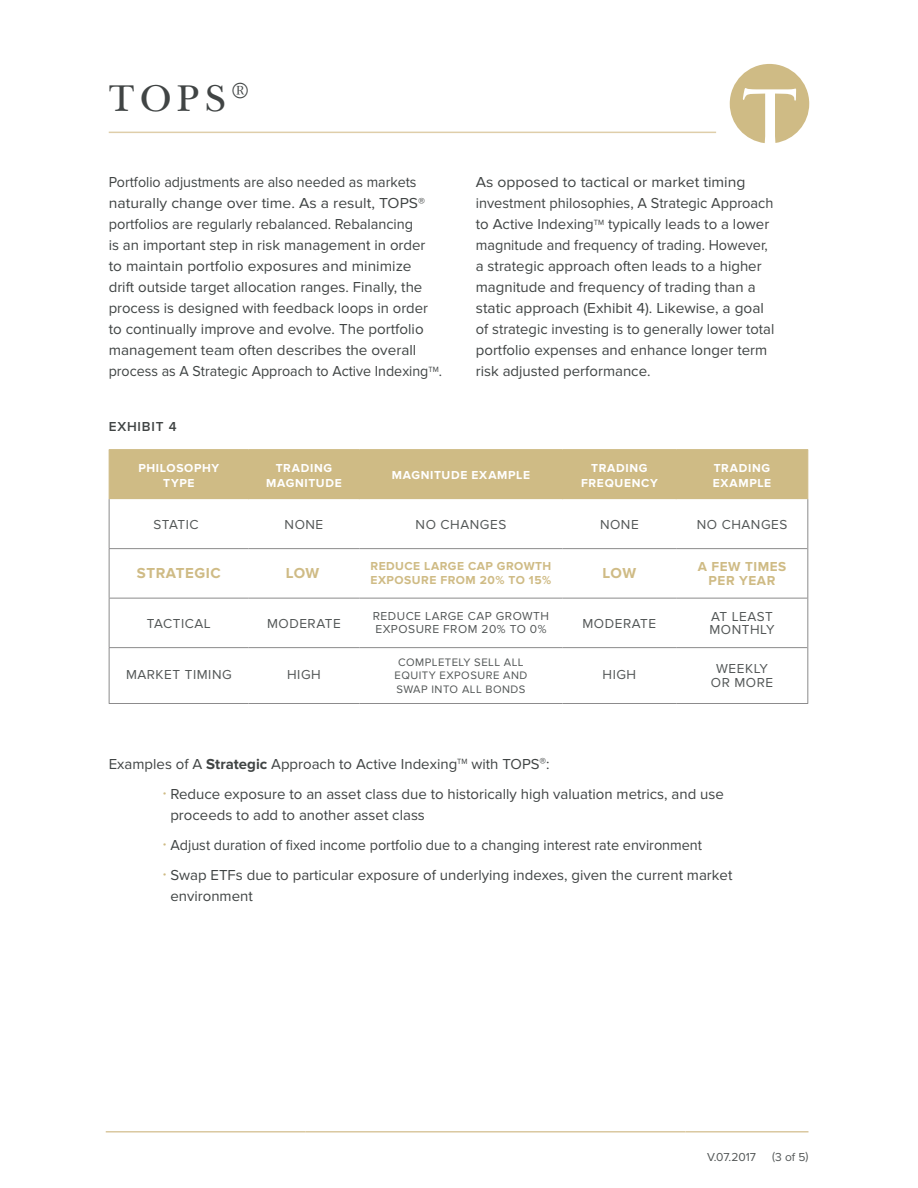
<style>
.page{position:relative;width:918px;height:1188px;background:#fff}
.page>*{position:absolute;margin:0;border:0;box-sizing:border-box;transform-origin:0 0}
.t1{font:39px "New Baskerville";color:#404444}
.Copy{font:15px/21px "Proxima Nova";color:#404444;scale:.95 1}
.Copy-2{font:15px/21px "Proxima Nova";color:#404444;scale:1.05 1}
.Copy-3{font:15px/21px "Proxima Nova";color:#404444}
.Copy-4{font:15px "Proxima Nova";color:#404444;scale:.96 1}
.Copy-5{font:700 15px "Proxima Nova";letter-spacing:.04em;color:#cfbb85}
.Copy-6{font:13.5px/13.5px "Proxima Nova";letter-spacing:.04em;color:#535757}
.Copy-7{font:700 13.5px/13.5px "Proxima Nova";letter-spacing:.04em;color:#cfbb85;text-align:center}
.Exhibit{font:600 13.5px "Proxima Nova";letter-spacing:.06em;color:#404444}
.Copy-8{font:700 12px/14.4px "Proxima Nova";letter-spacing:.06em;color:#fff;text-align:center}
.Copy-9{font:12px/13.5px "Proxima Nova";letter-spacing:.04em;color:#535757}
.Copy-10{font:700 12px/13.5px "Proxima Nova";letter-spacing:.04em;color:#cfbb85}
.Copy-11{font:11.25px/13.5px "Proxima Nova";letter-spacing:.04em;color:#535757;text-align:center}
.s1{font-size:13.5px}
.s2{font-weight:700}
</style>
<div class="page">
<hr style="left:109px;top:132px;width:607px;height:1px;background:#dfceaa">
<svg style="left:730px;top:64px;width:79px;height:79px"></svg>
<div style="left:110px;top:450px;width:697px;height:49px;background:#cfbb85"></div>
<hr style="left:109px;top:499px;width:1px;height:49px;background:#8c8b8c">
<hr style="left:109px;top:548px;width:140px;height:1px;background:#8c8b8c">
<hr style="left:109px;top:549px;width:1px;height:49px;background:#8c8b8c">
<hr style="left:249px;top:548px;width:110px;height:1px;background:#8c8b8c">
<hr style="left:359px;top:548px;width:204px;height:1px;background:#8c8b8c">
<hr style="left:563px;top:548px;width:113px;height:1px;background:#8c8b8c">
<hr style="left:676px;top:548px;width:131px;height:1px;background:#8c8b8c">
<hr style="left:109px;top:598px;width:140px;height:1px;background:#8c8b8c">
<hr style="left:109px;top:598px;width:1px;height:49px;background:#8c8b8c">
<hr style="left:249px;top:598px;width:110px;height:1px;background:#8c8b8c">
<hr style="left:359px;top:598px;width:204px;height:1px;background:#8c8b8c">
<hr style="left:563px;top:598px;width:113px;height:1px;background:#8c8b8c">
<hr style="left:676px;top:598px;width:131px;height:1px;background:#8c8b8c">
<hr style="left:109px;top:647px;width:140px;height:1px;background:#8c8b8c">
<hr style="left:109px;top:648px;width:1px;height:55px;background:#8c8b8c">
<hr style="left:249px;top:647px;width:110px;height:1px;background:#8c8b8c">
<hr style="left:359px;top:647px;width:204px;height:1px;background:#8c8b8c">
<hr style="left:563px;top:647px;width:113px;height:1px;background:#8c8b8c">
<hr style="left:676px;top:647px;width:131px;height:1px;background:#8c8b8c">
<hr style="left:109px;top:703px;width:140px;height:1px;background:#8c8b8c">
<hr style="left:249px;top:703px;width:110px;height:1px;background:#8c8b8c">
<hr style="left:359px;top:703px;width:204px;height:1px;background:#8c8b8c">
<hr style="left:563px;top:703px;width:113px;height:1px;background:#8c8b8c">
<hr style="left:676px;top:703px;width:132px;height:1px;background:#8c8b8c">
<hr style="left:807px;top:499px;width:1px;height:50px;background:#8c8b8c">
<hr style="left:807px;top:549px;width:1px;height:49px;background:#8c8b8c">
<hr style="left:807px;top:598px;width:1px;height:50px;background:#8c8b8c">
<hr style="left:807px;top:648px;width:1px;height:55px;background:#8c8b8c">
<hr style="left:109px;top:450px;width:1px;height:49px;background:#cfbb85">
<hr style="left:109px;top:449px;width:140px;height:1px;background:#cfbb85">
<hr style="left:249px;top:449px;width:110px;height:1px;background:#cfbb85">
<hr style="left:359px;top:449px;width:204px;height:1px;background:#cfbb85">
<hr style="left:563px;top:449px;width:113px;height:1px;background:#cfbb85">
<hr style="left:676px;top:449px;width:132px;height:1px;background:#cfbb85">
<hr style="left:248px;top:450px;width:1px;height:49px;background:#cfbb85">
<hr style="left:359px;top:450px;width:1px;height:49px;background:#cfbb85">
<hr style="left:562px;top:450px;width:1px;height:49px;background:#cfbb85">
<hr style="left:676px;top:450px;width:1px;height:49px;background:#cfbb85">
<hr style="left:807px;top:450px;width:1px;height:49px;background:#cfbb85">
<hr style="left:106px;top:1131px;width:199px;height:2px;background:#dac89f">
<hr style="left:305px;top:1131px;width:381px;height:2px;background:#dac89f">
<hr style="left:686px;top:1131px;width:70px;height:2px;background:#dac89f">
<hr style="left:756px;top:1131px;width:52px;height:2px;background:#dac89f">
<p class="t1" style="left:109px;top:76px;width:141px">TOPS <sup>®</sup></p>
<p class="Copy" style="left:109px;top:172px;width:352px">Portfolio adjustments are also needed as markets naturally change over time. As a result, TOPS<span class="s1">® </span>portfolios are regularly rebalanced. Rebalancing<br>is an important step in risk management in order to maintain portfolio exposures and minimize<br>drift outside target allocation ranges. Finally, the process is designed with feedback loops in order to continually improve and evolve. The portfolio management team often describes the overall process as A Strategic Approach to Active Indexing<sup>TM</sup>.</p>
<p class="Copy-2" style="left:476px;top:172px;width:286px">As opposed to tactical or market timing investment philosophies, A Strategic Approach to Active Indexing<sup>TM</sup> typically leads to a lower magnitude and frequency of trading. However, a strategic approach often leads to a higher magnitude and frequency of trading than a static approach (Exhibit 4). Likewise, a goal of strategic investing is to generally lower total portfolio expenses and enhance longer term risk adjusted performance.</p>
<p class="Exhibit" style="left:109px;top:418px;width:69px">EXHIBIT 4</p>
<p class="Copy-8" style="left:138px;top:461px;width:82px">PHILOSOPHY<br>TYPE</p>
<p class="Copy-8" style="left:266px;top:461px;width:77px">TRADING<br>MAGNITUDE</p>
<p class="Copy-8" style="left:392px;top:468px;width:140px">MAGNITUDE EXAMPLE</p>
<p class="Copy-8" style="left:581px;top:461px;width:78px">TRADING<br>FREQUENCY</p>
<p class="Copy-8" style="left:713px;top:461px;width:60px;text-align:left">TRADING<br>EXAMPLE</p>
<p class="Copy-6" style="left:153px;top:518px;width:47px">STATIC</p>
<p class="Copy-6" style="left:285px;top:518px;width:40px">NONE</p>
<p class="Copy-6" style="left:416px;top:518px;width:92px">NO CHANGES</p>
<p class="Copy-6" style="left:600px;top:518px;width:40px">NONE</p>
<p class="Copy-6" style="left:697px;top:518px;width:92px">NO CHANGES</p>
<p class="Copy-5" style="left:137px;top:565px;width:86px">STRATEGIC</p>
<p class="Copy-5" style="left:286px;top:565px;width:35px">LOW</p>
<p class="Copy-10" style="left:371px;top:560px;width:182px">REDUCE LARGE CAP GROWTH<br>EXPOSURE FROM 20% TO 15%</p>
<p class="Copy-5" style="left:603px;top:565px;width:35px">LOW</p>
<p class="Copy-7" style="left:698px;top:560px;width:90px">A FEW TIMES<br>PER YEAR</p>
<p class="Copy-6" style="left:147px;top:617px;width:65px">TACTICAL</p>
<p class="Copy-6" style="left:267px;top:617px;width:75px">MODERATE</p>
<p class="Copy-9" style="left:373px;top:609px;width:178px">REDUCE LARGE CAP GROWTH<br>EXPOSURE FROM 20% TO 0%</p>
<p class="Copy-6" style="left:583px;top:617px;width:75px">MODERATE</p>
<p class="Copy-6" style="left:709px;top:610px;width:67px">AT LEAST<br>MONTHLY</p>
<p class="Copy-6" style="left:126px;top:668px;width:107px">MARKET TIMING</p>
<p class="Copy-6" style="left:287px;top:668px;width:35px">HIGH</p>
<p class="Copy-11" style="left:395px;top:655px;width:134px">COMPLETELY SELL ALL<br>EQUITY EXPOSURE AND<br>SWAP INTO ALL BONDS</p>
<p class="Copy-6" style="left:603px;top:668px;width:35px">HIGH</p>
<p class="Copy-6" style="left:711px;top:662px;width:64px;text-align:center">WEEKLY<br>OR MORE</p>
<p class="Copy-3" style="left:109px;top:754px;width:442px">Examples of A <span class="s2">Strategic</span> Approach to Active Indexing<sup>TM</sup> with TOPS<span class="s1">®</span>:</p>
<p class="Copy-3" style="left:170px;top:784px;width:555px;text-indent:-8px"><sup>•</sup> Reduce exposure to an asset class due to historically high valuation metrics, and use proceeds to add to another asset class</p>
<p class="Copy-4" style="left:163px;top:836px;width:563px"><sup>•</sup> Adjust duration of fixed income portfolio due to a changing interest rate environment</p>
<p class="Copy-3" style="left:170px;top:865px;width:564px;text-indent:-8px"><sup>•</sup> Swap ETFs due to particular exposure of underlying indexes, given the current market environment</p>
<p class="Copy-9" style="left:707px;top:1150px;width:50px">V.07.2017</p>
<p class="Copy-9" style="left:772px;top:1150px;width:38px">(3 of 5)</p>
</div>
